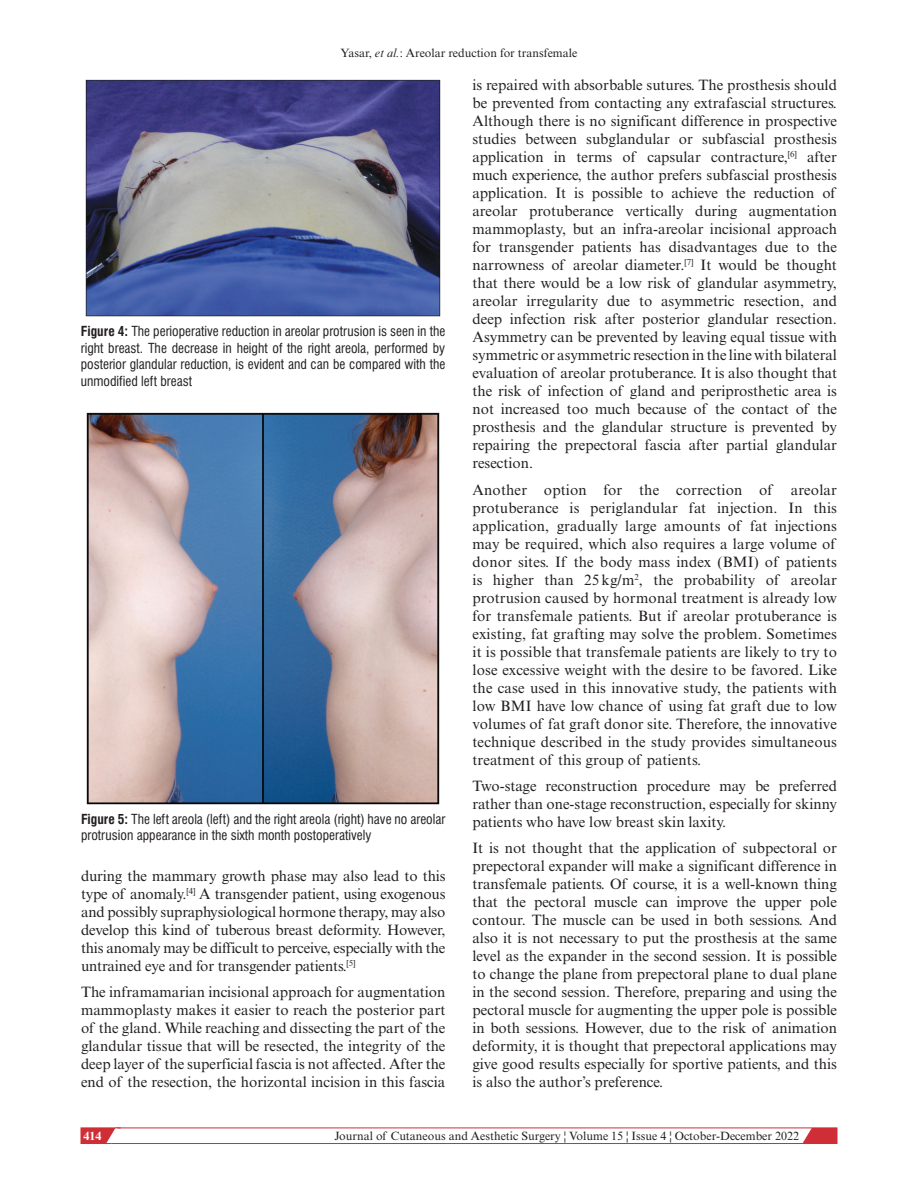
<style>
.page{position:relative;width:918px;height:1188px;background:#fff}
.page>*{position:absolute;margin:0;border:0;box-sizing:border-box;transform-origin:0 0}
.t1{font:15px/18px "Times New Roman MT Std";color:#231f20;text-align:justify}
.t2{font:condensed 13.5px/16.5px "Swiss 721 BT";color:#231f20;text-align:justify}
.t3{font:12px "Times New Roman MT Std";color:#231f20}
.t4{font:700 12px "Times New Roman MT Std";color:#fff}
.s1{font-style:italic}
.s2{font-weight:700}
</style>
<div class="page">
<svg style="left:798px;top:1127px;width:39px;height:15px"></svg>
<div style="left:81px;top:1128px;width:756px;height:16px;border:1px solid #d02e37"></div>
<svg style="left:81px;top:1127px;width:40px;height:17px"></svg>
<img style="left:86px;top:79px;width:354px;height:238px">
<img style="left:87px;top:412px;width:353px;height:392px">
<p class="t3" style="left:341px;top:46px;width:238px">Yasar, <span class="s1">et al.</span>: Areolar reduction for transfemale</p>
<p class="t2" style="left:81px;top:323px;width:366px"><span class="s2">Figure 4:</span> The perioperative reduction in areolar protrusion is seen in the right breast. The decrease in height of the right areola, performed by posterior glandular reduction, is evident and can be compared with the unmodified left breast</p>
<p class="t2" style="left:81px;top:811px;width:366px"><span class="s2">Figure 5:</span> The left areola (left) and the right areola (right) have no areolar protrusion appearance in the sixth month postoperatively</p>
<p class="t1" style="left:81px;top:867px;width:366px">during the mammary growth phase may also lead to this type of anomaly.<sup>[4]</sup> A transgender patient, using exogenous and possibly supraphysiological hormone therapy, may also develop this kind of tuberous breast deformity. However, this anomaly may be difficult to perceive, especially with the untrained eye and for transgender patients.<sup>[5]</sup></p>
<p class="t1" style="left:81px;top:983px;width:366px">The inframamarian incisional approach for augmentation mammoplasty makes it easier to reach the posterior part of the gland. While reaching and dissecting the part of the glandular tissue that will be resected, the integrity of the deep layer of the superficial fascia is not affected. After the end of the resection, the horizontal incision in this fascia</p>
<p class="t1" style="left:472px;top:76px;width:366px">is repaired with absorbable sutures. The prosthesis should be prevented from contacting any extrafascial structures.<br>Although there is no significant difference in prospective studies between subglandular or subfascial prosthesis application in terms of capsular contracture,<sup>[6]</sup> after much experience, the author prefers subfascial prosthesis application. It is possible to achieve the reduction of areolar protuberance vertically during augmentation mammoplasty, but an infra-areolar incisional approach for transgender patients has disadvantages due to the narrowness of areolar diameter.<sup>[7]</sup> It would be thought that there would be a low risk of glandular asymmetry, areolar irregularity due to asymmetric resection, and deep infection risk after posterior glandular resection.<br>Asymmetry can be prevented by leaving equal tissue with symmetric or asymmetric resection in the line with bilateral evaluation of areolar protuberance. It is also thought that the risk of infection of gland and periprosthetic area is not increased too much because of the contact of the prosthesis and the glandular structure is prevented by repairing the prepectoral fascia after partial glandular resection.</p>
<p class="t1" style="left:472px;top:480px;width:366px">Another option for the correction of areolar protuberance is periglandular fat injection. In this application, gradually large amounts of fat injections may be required, which also requires a large volume of donor sites. If the body mass index (BMI) of patients is higher than 25 kg/m<sup>2</sup>, the probability of areolar protrusion caused by hormonal treatment is already low for transfemale patients. But if areolar protuberance is existing, fat grafting may solve the problem. Sometimes it is possible that transfemale patients are likely to try to lose excessive weight with the desire to be favored. Like the case used in this innovative study, the patients with low BMI have low chance of using fat graft due to low volumes of fat graft donor site. Therefore, the innovative technique described in the study provides simultaneous treatment of this group of patients.</p>
<p class="t1" style="left:472px;top:777px;width:366px">Two-stage reconstruction procedure may be preferred rather than one-stage reconstruction, especially for skinny patients who have low breast skin laxity.</p>
<p class="t1" style="left:472px;top:839px;width:366px">It is not thought that the application of subpectoral or prepectoral expander will make a significant difference in transfemale patients. Of course, it is a well-known thing that the pectoral muscle can improve the upper pole contour. The muscle can be used in both sessions. And also it is not necessary to put the prosthesis at the same level as the expander in the second session. It is possible to change the plane from prepectoral plane to dual plane in the second session. Therefore, preparing and using the pectoral muscle for augmenting the upper pole is possible in both sessions. However, due to the risk of animation deformity, it is thought that prepectoral applications may give good results especially for sportive patients, and this is also the author’s preference.</p>
<p class="t4" style="left:83px;top:1128px;width:19px">414</p>
<p class="t3" style="left:335px;top:1129px;width:466px">Journal of Cutaneous and Aesthetic Surgery ¦ Volume 15 ¦ Issue 4 ¦ October-December 2022</p>
</div>
